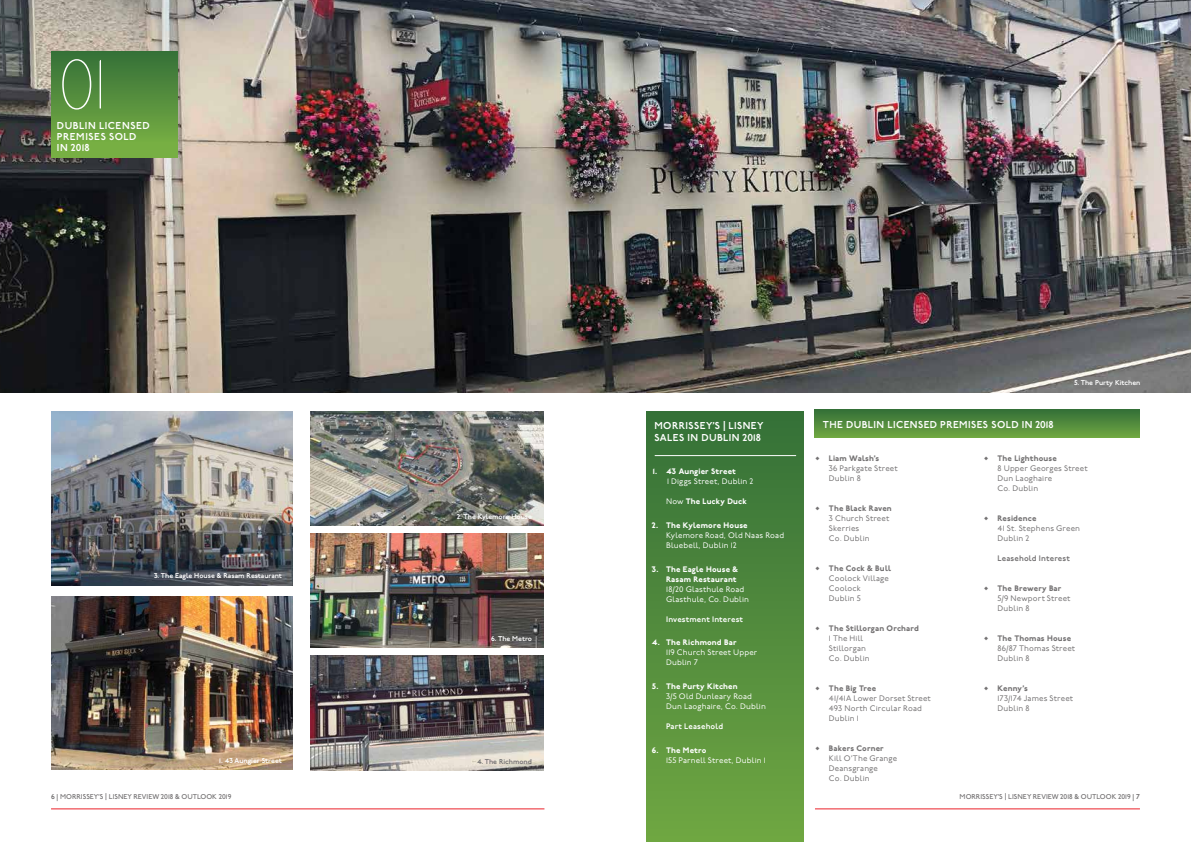
<style>
.page{position:relative;width:1191px;height:842px;background:#fff}
.page>*{position:absolute;margin:0;border:0;box-sizing:border-box;transform-origin:0 0}
.t1{font:100 69.1px "P22 Underground";color:#fff}
.t2{font:600 10px/11px "P22 Underground";letter-spacing:.04em;color:#fff}
.t3{font:8px/10px "P22 Underground";letter-spacing:.02em;color:#737172}
.t4{font:8px/10px "P22 Underground";letter-spacing:.02em;color:#fff}
.t5{font:800 8px/10px "P22 Underground";letter-spacing:.025em;color:#fff;text-align:right}
.t6{font:600 8px "P22 Underground";letter-spacing:.025em;color:#fff}
.t7{font:600 8px "P22 Underground";letter-spacing:.025em;color:#737172}
.t8{font:600 7px "P22 Underground";color:#fff}
.t9{font:500 7px "P22 Underground";color:#737172}
.t10{font:600 7px "P22 Underground";color:#737172}
.s1{font-weight:400}
.s2{font-weight:800;font-size:11px}
.s3{font-weight:800}
.s4{font-weight:600}
</style>
<div class="page">
<hr style="left:51px;top:808px;width:493px;height:1px;background:#eb212a">
<hr style="left:815px;top:808px;width:325px;height:1px;background:#eb212a">
<div style="left:646px;top:411px;width:157px;height:431px;background:linear-gradient(to bottom,#347038,#6fa742)"></div>
<hr style="left:654px;top:455px;width:142px;height:1px;background:#fff">
<img style="left:0;top:0;width:1191px;height:393px">
<div style="left:51px;top:51px;width:127px;height:106px;background:linear-gradient(to bottom,#357038,#7db444)"></div>
<img style="left:51px;top:411px;width:242px;height:174px">
<img style="left:310px;top:656px;width:233px;height:114px">
<img style="left:310px;top:533px;width:233px;height:114px">
<img style="left:310px;top:411px;width:233px;height:114px">
<img style="left:51px;top:596px;width:242px;height:174px">
<svg style="left:815px;top:410px;width:325px;height:27px;background:#518b3c"></svg>
<h1 class="t1" style="left:57px;top:47px;width:53px">01</h1>
<p class="t2" style="left:57px;top:121px;width:94px">DUBLIN LICENSED<br>PREMISES SOLD<br>IN 2018</p>
<p class="t8" style="left:154px;top:572px;width:129px">3. The Eagle House &amp; Rasam Restaurant</p>
<p class="t8" style="left:219px;top:757px;width:64px">1. 43 Aungier Street</p>
<p class="t8" style="left:457px;top:512px;width:76px">2. The Kylemore House</p>
<p class="t8" style="left:491px;top:634px;width:42px">6. The Metro</p>
<p class="t10" style="left:477px;top:757px;width:56px">4. The Richmond</p>
<p class="t2" style="left:654px;top:420px;width:111px;line-height:12px">MORRISSEY’S | LISNEY<br>SALES IN DUBLIN 2018</p>
<p class="t5" style="left:653px;top:466px;width:84px">1. 43 Aungier Street</p>
<p class="t4" style="left:667px;top:476px;width:88px">1 Diggs Street, Dublin 2</p>
<p class="t5" style="left:666px;top:496px;width:82px"><span class="s1">Now</span> The Lucky Duck</p>
<p class="t5" style="left:652px;top:520px;width:97px">2. The Kylemore House</p>
<p class="t4" style="left:666px;top:530px;width:120px">Kylemore Road, Old Naas Road<br>Bluebell, Dublin 12</p>
<p class="t5" style="left:652px;top:564px;width:88px">3. The Eagle House &amp;<br>Rasam Restaurant</p>
<p class="t4" style="left:666px;top:584px;width:84px">18/20 Glasthule Road<br>Glasthule, Co. Dublin</p>
<p class="t6" style="left:666px;top:615px;width:78px">Investment Interest</p>
<p class="t5" style="left:652px;top:637px;width:86px">4. The Richmond Bar</p>
<p class="t4" style="left:666px;top:647px;width:93px">119 Church Street Upper<br>Dublin 7</p>
<p class="t5" style="left:652px;top:681px;width:87px">5. The Purty Kitchen</p>
<p class="t4" style="left:666px;top:691px;width:101px">3/5 Old Dunleary Road<br>Dun Laoghaire, Co. Dublin</p>
<p class="t6" style="left:666px;top:722px;width:59px">Part Leasehold</p>
<p class="t5" style="left:652px;top:745px;width:56px">6. The Metro</p>
<p class="t4" style="left:666px;top:755px;width:101px">155 Parnell Street, Dublin 1</p>
<p class="t2" style="left:822px;top:419px;width:232px">THE DUBLIN LICENSED PREMISES SOLD IN 2018</p>
<p class="t8" style="left:1074px;top:378px;width:68px">5. The Purty Kitchen</p>
<p class="t3" style="left:829px;top:454px;width:70px;text-indent:-14px"><span class="s2">•</span> <span class="s3">Liam Walsh’s<br></span>36 Parkgate Street<br>Dublin 8</p>
<p class="t3" style="left:829px;top:504px;width:64px;text-indent:-14px"><span class="s2">•</span> <span class="s3">The Black Raven<br></span>3 Church Street<br>Skerries<br>Co. Dublin</p>
<p class="t3" style="left:829px;top:564px;width:63px;text-indent:-14px"><span class="s2">•</span> <span class="s3">The Cock &amp; Bull<br></span>Coolock Village<br>Coolock<br>Dublin 5</p>
<p class="t3" style="left:829px;top:624px;width:92px;text-indent:-14px"><span class="s2">•</span> <span class="s3">The Stillorgan Orchard<br></span>1 The Hill<br>Stillorgan<br>Co. Dublin</p>
<p class="t3" style="left:829px;top:684px;width:103px;text-indent:-14px"><span class="s2">•</span> <span class="s3">The Big Tree<br></span>41/41A Lower Dorset Street<br>493 North Circular Road<br>Dublin 1</p>
<p class="t3" style="left:829px;top:744px;width:70px;text-indent:-14px"><span class="s2">•</span> <span class="s3">Bakers Corner<br></span>Kill O’The Grange<br>Deansgrange<br>Co. Dublin</p>
<p class="t3" style="left:997px;top:454px;width:92px;text-indent:-14px"><span class="s2">•</span> <span class="s3">The Lighthouse<br></span>8 Upper Georges Street<br>Dun Laoghaire<br>Co. Dublin</p>
<p class="t3" style="left:997px;top:514px;width:84px;text-indent:-14px"><span class="s2">•</span> <span class="s3">Residence<br></span>41 St. Stephens Green<br>Dublin 2</p>
<p class="t7" style="left:997px;top:554px;width:74px">Leasehold Interest</p>
<p class="t3" style="left:997px;top:584px;width:74px;text-indent:-14px"><span class="s2">•</span> <span class="s3">The Brewery Bar<br></span>5/9 Newport Street<br>Dublin 8</p>
<p class="t3" style="left:997px;top:634px;width:79px;text-indent:-14px"><span class="s2">•</span> <span class="s3">The Thomas House<br></span>86/87 Thomas Street<br>Dublin 8</p>
<p class="t3" style="left:997px;top:684px;width:77px;text-indent:-14px"><span class="s2">•</span> <span class="s3">Kenny’s<br></span>173/174 James Street<br>Dublin 8</p>
<p class="t9" style="left:51px;top:793px;width:182px"><span class="s4">6</span> | MORRISSEY’S | LISNEY REVIEW 2018 &amp; OUTLOOK 2019</p>
<p class="t9" style="left:959px;top:793px;width:182px">MORRISSEY’S | LISNEY REVIEW 2018 &amp; OUTLOOK 2019 | <span class="s4">7</span></p>
</div>
